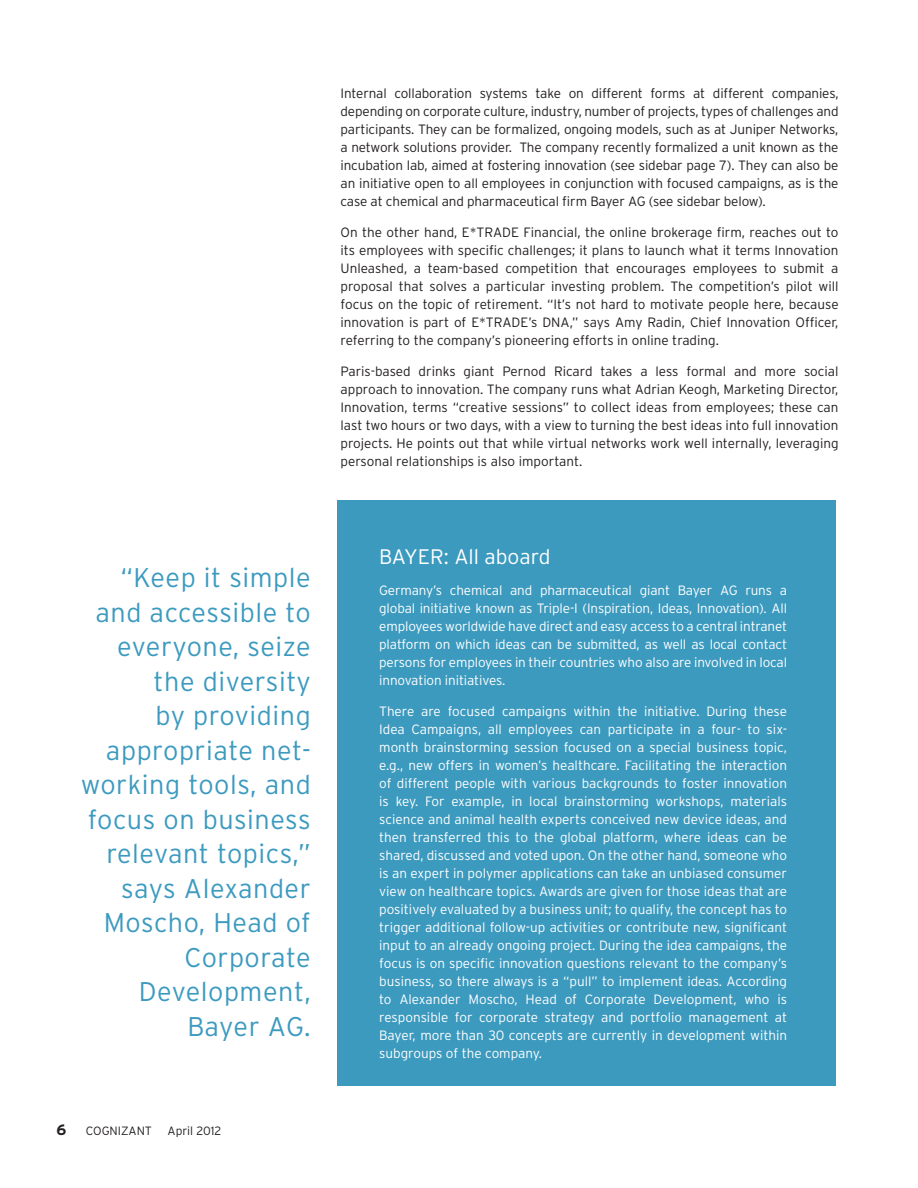
<style>
.page{position:relative;width:918px;height:1188px;background:#fff}
.page>*{position:absolute;margin:0;border:0;box-sizing:border-box;transform-origin:0 0}
.t1{font:300 27px/34.5px "Interstate";letter-spacing:.02em;color:#3c9abf;text-align:right}
.t2{font:300 21px "Interstate";color:#fff}
.t3{font:700 15px "Interstate";color:#231f20}
.t4{font:300 13.5px/18px "Interstate";letter-spacing:-.01em;color:#fff;text-align:justify}
.t5{font:300 13.5px/18px "Interstate";color:#231f20;text-align:justify}
.t6{font:300 12px "Interstate";color:#231f20}
</style>
<div class="page">
<div style="left:338px;top:500px;width:498px;height:586px;background:#3c9abf"></div>
<p class="t5" style="left:341px;top:84px;width:500px">Internal collaboration systems take on different forms at different companies, depending on corporate culture, industry, number of projects, types of challenges and participants. They can be formalized, ongoing models, such as at Juniper Networks, a network solutions provider. The company recently formalized a unit known as the incubation lab, aimed at fostering innovation (see sidebar page 7). They can also be an initiative open to all employees in conjunction with focused campaigns, as is the case at chemical and pharmaceutical firm Bayer AG (see sidebar below).</p>
<p class="t5" style="left:341px;top:223px;width:500px">On the other hand, E*TRADE Financial, the online brokerage firm, reaches out to its employees with specific challenges; it plans to launch what it terms Innovation Unleashed, a team-based competition that encourages employees to submit a proposal that solves a particular investing problem. The competition’s pilot will focus on the topic of retirement. “It’s not hard to motivate people here, because innovation is part of E*TRADE’s DNA,” says Amy Radin, Chief Innovation Officer, referring to the company’s pioneering efforts in online trading.</p>
<p class="t5" style="left:341px;top:362px;width:500px">Paris-based drinks giant Pernod Ricard takes a less formal and more social approach to innovation. The company runs what Adrian Keogh, Marketing Director, Innovation, terms “creative sessions” to collect ideas from employees; these can last two hours or two days, with a view to turning the best ideas into full innovation projects. He points out that while virtual networks work well internally, leveraging personal relationships is also important.</p>
<h1 class="t1" style="left:81px;top:561px;width:232px">“Keep it simple and accessible to everyone, seize the diversity<br>by providing appropriate net&shy;working tools, and focus on business relevant topics,” says Alexander<br>Moscho, Head of<br>Corporate<br>Development,<br>Bayer AG.</h1>
<p class="t3" style="left:56px;top:1122px;width:11px">6</p>
<p class="t6" style="left:86px;top:1124px;width:68px">COGNIZANT</p>
<p class="t6" style="left:168px;top:1124px;width:55px">April 2012</p>
<h2 class="t2" style="left:379px;top:545px;width:173px">BAYER: All aboard</h2>
<p class="t4" style="left:379px;top:582px;width:409px">Germany’s chemical and pharmaceutical giant Bayer AG runs a global initiative known as Triple-I (Inspiration, Ideas, Innovation). All employees worldwide have direct and easy access to a central intranet platform on which ideas can be submitted, as well as local contact persons for employees in their countries who also are involved in local innovation initiatives.</p>
<p class="t4" style="left:379px;top:703px;width:409px">There are focused campaigns within the initiative. During these Idea Campaigns, all employees can participate in a four- to six&shy;month brainstorming session focused on a special business topic, e.g., new offers in women’s healthcare. Facilitating the interaction of different people with various backgrounds to foster innovation is key. For example, in local brainstorming workshops, materials science and animal health experts conceived new device ideas, and then transferred this to the global platform, where ideas can be shared, discussed and voted upon. On the other hand, someone who is an expert in polymer applications can take an unbiased consumer view on healthcare topics. Awards are given for those ideas that are positively evaluated by a business unit; to qualify, the concept has to trigger additional follow-up activities or contribute new, significant input to an already ongoing project. During the idea campaigns, the focus is on specific innovation questions relevant to the company’s business, so there always is a “pull” to implement ideas. According to Alexander Moscho, Head of Corporate Development, who is responsible for corporate strategy and portfolio management at Bayer, more than 30 concepts are currently in development within subgroups of the company.</p>
</div>
